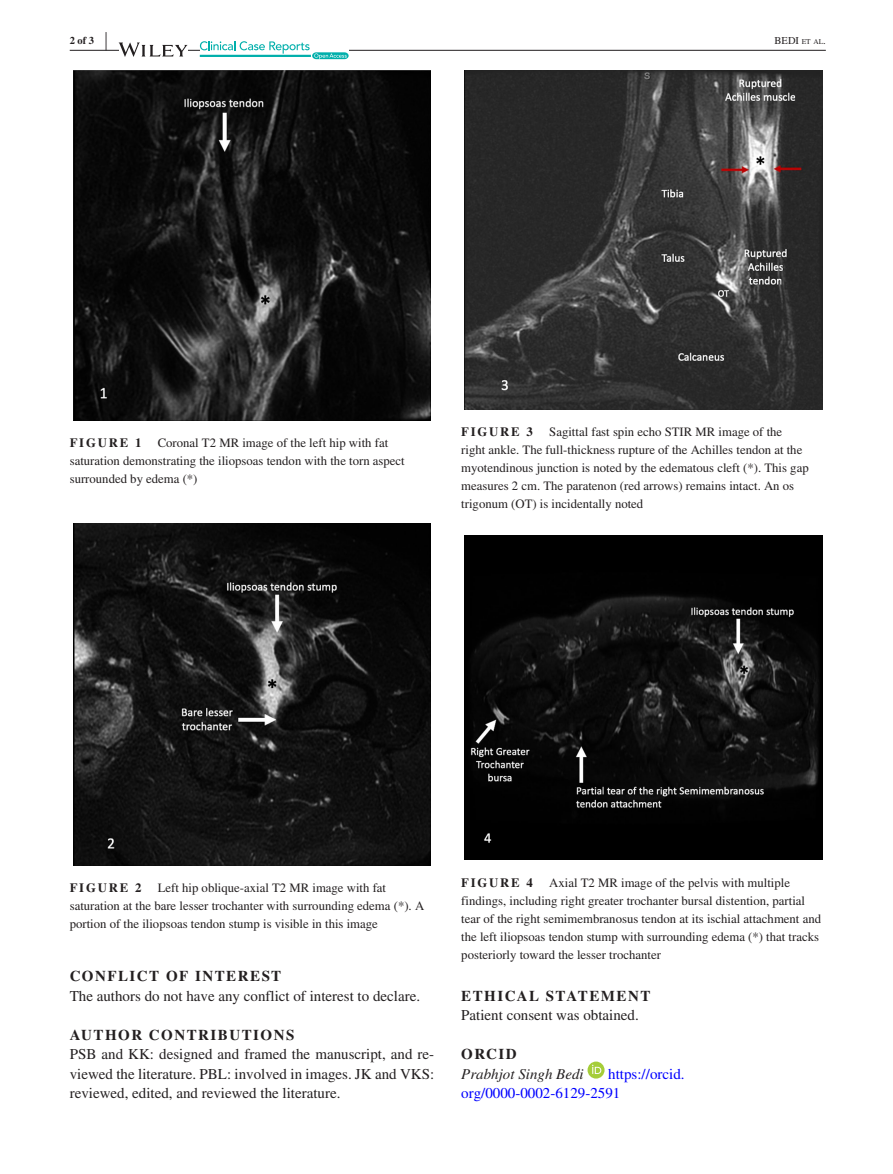
<style>
.page{position:relative;width:893px;height:1174px;background:#fff}
.page>*{position:absolute;margin:0;border:0;box-sizing:border-box;transform-origin:0 0}
.t1{font:700 25.95px "STIX";color:#231f20;scale:.36 1}
.t2{font:15px/19.5px "STIX";color:#231f20;text-align:justify}
.t3{font:700 15px "STIX";letter-spacing:.1em;color:#231f20}
.t4{font:15px/19.5px "STIX";color:#00f}
.t5{font:italic 15px "STIX";color:#231f20}
.t6{font:12.75px/18px "STIX";color:#231f20}
.t7{font:700 12.75px "STIX";letter-spacing:.14em;color:#231f20}
.t8{font:10.5px "STIX";color:#231f20}
.t9{font:700 10.5px "STIX";color:#231f20}
.s1{font-size:7.35px}
</style>
<div class="page">
<hr style="left:70px;top:50px;width:756px;height:1px;background:#231f20">
<svg style="left:119px;top:42px;width:69px;height:15px"></svg>
<svg style="left:200px;top:41px;width:149px;height:18px"></svg>
<div style="left:588px;top:1061px;width:17px;height:17px;background:#a5cd39;border-radius:50%"></div>
<svg style="left:592px;top:1064px;width:9px;height:10px"></svg>
<img style="left:73px;top:523px;width:358px;height:342px">
<div style="left:461px;top:70px;width:365px;height:339px;background:linear-gradient(to bottom,#fff,#fff)"></div>
<img style="left:465px;top:70px;width:357px;height:339px">
<div style="left:461px;top:535px;width:365px;height:324px;background:linear-gradient(to bottom,#fff,#fff)"></div>
<img style="left:465px;top:535px;width:357px;height:324px">
<img style="left:73px;top:70px;width:358px;height:350px">
<p class="t9" style="left:70px;top:34px;width:26px">2 of 3</p>
<h1 class="t1" style="left:105px;top:26px;width:7px">|</h1>
<p class="t8" style="left:775px;top:33px;width:53px">BEDI <span class="s1">et al</span>.</p>
<p class="t7" style="left:70px;top:435px;width:73px">FIGURE 1</p>
<p class="t6" style="left:70px;top:435px;width:337px;text-indent:88px">Coronal T2 MR image of the left hip with fat saturation demonstrating the iliopsoas tendon with the torn aspect surrounded by edema (*)</p>
<p class="t7" style="left:461px;top:424px;width:73px">FIGURE 3</p>
<p class="t6" style="left:461px;top:423px;width:349px;text-indent:88px">Sagittal fast spin echo STIR MR image of the right ankle. The full-thickness rupture of the Achilles tendon at the myotendinous junction is noted by the edematous cleft (*). This gap measures 2 cm. The paratenon (red arrows) remains intact. An os trigonum (OT) is incidentally noted</p>
<p class="t7" style="left:70px;top:880px;width:73px">FIGURE 2</p>
<p class="t6" style="left:70px;top:880px;width:356px;text-indent:88px">Left hip oblique-axial T2 MR image with fat saturation at the bare lesser trochanter with surrounding edema (*). A portion of the iliopsoas tendon stump is visible in this image</p>
<p class="t3" style="left:70px;top:967px;width:213px">CONFLICT OF INTEREST</p>
<p class="t2" style="left:70px;top:986px;width:352px">The authors do not have any conflict of interest to declare.</p>
<p class="t3" style="left:70px;top:1025px;width:226px">AUTHOR CONTRIBUTIONS</p>
<p class="t2" style="left:70px;top:1045px;width:366px">PSB and KK: designed and framed the manuscript, and re&shy;viewed the literature. PBL: involved in images. JK and VKS: reviewed, edited, and reviewed the literature.</p>
<p class="t7" style="left:461px;top:874px;width:73px">FIGURE 4</p>
<p class="t6" style="left:461px;top:874px;width:361px;text-indent:88px">Axial T2 MR image of the pelvis with multiple findings, including right greater trochanter bursal distention, partial tear of the right semimembranosus tendon at its ischial attachment and the left iliopsoas tendon stump with surrounding edema (*) that tracks posteriorly toward the lesser trochanter</p>
<p class="t3" style="left:461px;top:986px;width:191px">ETHICAL STATEMENT</p>
<p class="t2" style="left:461px;top:1006px;width:179px">Patient consent was obtained.</p>
<p class="t3" style="left:461px;top:1045px;width:57px">ORCID</p>
<p class="t5" style="left:461px;top:1063px;width:124px">Prabhjot Singh Bedi</p>
<p class="t4" style="left:461px;top:1064px;width:225px;text-indent:147px">https://orcid. org/0000-0002-6129-2591</p>
</div>
